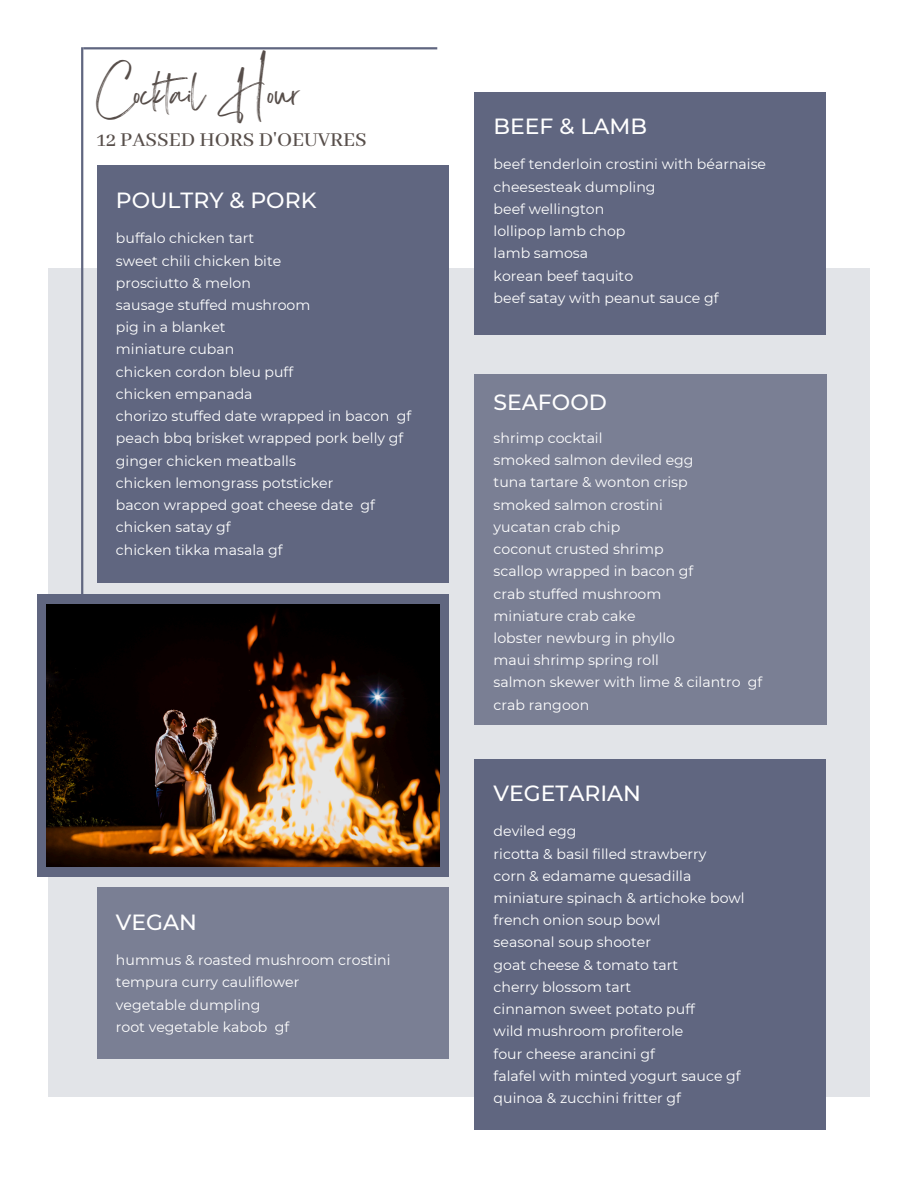
<style>
.page{position:relative;width:918px;height:1188px;background:#fff}
.page>*{position:absolute;margin:0;border:0;box-sizing:border-box;transform-origin:0 0}
.t1{font:36.75px "Sisterhood";color:#574e4a}
.t2{font:500 21.9px "Montserrat";color:#fff}
.t3{font:500 21.9px "Abhaya Libre";color:#574e4a}
.t4{font:500 21.9px "Abhaya Libre";color:#fff}
.t5{font:14.1px "Montserrat";color:#fff}
</style>
<div class="page">
<div style="left:48px;top:269px;width:822px;height:827px;background:#e2e4e8"></div>
<hr style="left:83px;top:47px;width:354px;height:2px;background:#606680">
<hr style="left:81px;top:47px;width:2px;height:574px;background:#606680">
<div style="left:37px;top:594px;width:412px;height:282px;background:#606680"></div>
<img style="left:46px;top:604px;width:394px;height:262px">
<div style="left:97px;top:166px;width:352px;height:417px;background:#606680"></div>
<div style="left:475px;top:92px;width:351px;height:242px;background:#606680"></div>
<div style="left:97px;top:888px;width:352px;height:171px;background:#7a7f94"></div>
<div style="left:475px;top:374px;width:351px;height:351px;background:#7a7f94"></div>
<div style="left:475px;top:759px;width:351px;height:371px;background:#606680"></div>
<p class="t1" style="left:97px;top:84px;width:204px">Cocktail Hour</p>
<h2 class="t3" style="left:97px;top:128px;width:271px">12 PASSED HORS D'OEUVRES</h2>
<p class="t2" style="left:116px;top:187px;width:202px">POULTRY &amp; PORK</p>
<p class="t5" style="left:116px;top:230px;width:140px">buffalo chicken tart</p>
<h2 class="t5" style="left:116px;top:252px;width:167px">sweet chili chicken bite</h2>
<p class="t5" style="left:116px;top:274px;width:136px">prosciutto &amp; melon</p>
<p class="t5" style="left:116px;top:296px;width:196px">sausage stuffed mushroom</p>
<p class="t5" style="left:116px;top:319px;width:111px">pig in a blanket</p>
<p class="t5" style="left:116px;top:341px;width:120px">miniature cuban</p>
<p class="t5" style="left:116px;top:363px;width:179px">chicken cordon bleu puff</p>
<p class="t5" style="left:116px;top:385px;width:138px">chicken empanada</p>
<p class="t5" style="left:116px;top:408px;width:297px">chorizo stuffed date wrapped in bacon gf</p>
<h2 class="t5" style="left:116px;top:430px;width:289px">peach bbq brisket wrapped pork belly gf</h2>
<p class="t5" style="left:116px;top:452px;width:181px">ginger chicken meatballs</p>
<p class="t5" style="left:116px;top:474px;width:219px">chicken lemongrass potsticker</p>
<p class="t5" style="left:116px;top:496px;width:261px">bacon wrapped goat cheese date gf</p>
<p class="t5" style="left:116px;top:519px;width:116px">chicken satay gf</p>
<p class="t5" style="left:116px;top:541px;width:168px">chicken tikka masala gf</p>
<p class="t2" style="left:116px;top:909px;width:83px">VEGAN</p>
<p class="t5" style="left:116px;top:952px;width:276px">hummus &amp; roasted mushroom crostini</p>
<h2 class="t5" style="left:116px;top:974px;width:185px">tempura curry cauliflower</h2>
<h2 class="t5" style="left:116px;top:996px;width:146px">vegetable dumpling</h2>
<p class="t5" style="left:116px;top:1018px;width:175px">root vegetable kabob gf</p>
<p class="t2" style="left:494px;top:113px;width:155px">BEEF &amp; LAMB</p>
<p class="t5" style="left:494px;top:156px;width:274px">beef tenderloin crostini with béarnaise</p>
<p class="t5" style="left:494px;top:178px;width:163px">cheesesteak dumpling</p>
<p class="t5" style="left:494px;top:200px;width:112px">beef wellington</p>
<p class="t5" style="left:494px;top:222px;width:133px">lollipop lamb chop</p>
<p class="t5" style="left:494px;top:245px;width:96px">lamb samosa</p>
<p class="t5" style="left:494px;top:267px;width:141px">korean beef taquito</p>
<p class="t5" style="left:494px;top:289px;width:227px">beef satay with peanut sauce gf</p>
<p class="t2" style="left:494px;top:389px;width:115px">SEAFOOD</p>
<p class="t5" style="left:494px;top:429px;width:110px">shrimp cocktail</p>
<p class="t5" style="left:494px;top:452px;width:202px">smoked salmon deviled egg</p>
<p class="t5" style="left:494px;top:474px;width:196px">tuna tartare &amp; wonton crisp</p>
<p class="t5" style="left:494px;top:496px;width:171px">smoked salmon crostini</p>
<p class="t5" style="left:494px;top:518px;width:128px">yucatan crab chip</p>
<p class="t5" style="left:494px;top:540px;width:171px">coconut crusted shrimp</p>
<p class="t5" style="left:494px;top:563px;width:201px">scallop wrapped in bacon gf</p>
<p class="t5" style="left:494px;top:585px;width:169px">crab stuffed mushroom</p>
<p class="t5" style="left:494px;top:607px;width:143px">miniature crab cake</p>
<p class="t5" style="left:494px;top:629px;width:183px">lobster newburg in phyllo</p>
<p class="t5" style="left:494px;top:652px;width:167px">maui shrimp spring roll</p>
<h2 class="t5" style="left:494px;top:674px;width:270px">salmon skewer with lime &amp; cilantro gf</h2>
<p class="t5" style="left:494px;top:696px;width:97px">crab rangoon</p>
<p class="t4" style="left:512px;top:651px;width:98px">RECEPTIO</p>
<p class="t2" style="left:494px;top:780px;width:149px">VEGETARIAN</p>
<p class="t5" style="left:494px;top:823px;width:84px">deviled egg</p>
<p class="t5" style="left:494px;top:845px;width:214px">ricotta &amp; basil filled strawberry</p>
<p class="t5" style="left:494px;top:867px;width:199px">corn &amp; edamame quesadilla</p>
<h2 class="t5" style="left:494px;top:889px;width:253px">miniature spinach &amp; artichoke bowl</h2>
<p class="t5" style="left:494px;top:912px;width:169px">french onion soup bowl</p>
<p class="t5" style="left:494px;top:934px;width:159px">seasonal soup shooter</p>
<p class="t5" style="left:494px;top:956px;width:186px">goat cheese &amp; tomato tart</p>
<p class="t5" style="left:494px;top:978px;width:139px">cherry blossom tart</p>
<p class="t5" style="left:494px;top:1001px;width:203px">cinnamon sweet potato puff</p>
<p class="t5" style="left:494px;top:1023px;width:191px">wild mushroom profiterole</p>
<p class="t5" style="left:494px;top:1045px;width:163px">four cheese arancini gf</p>
<p class="t5" style="left:494px;top:1067px;width:249px">falafel with minted yogurt sauce gf</p>
<p class="t5" style="left:494px;top:1089px;width:189px">quinoa &amp; zucchini fritter gf</p>
</div>
